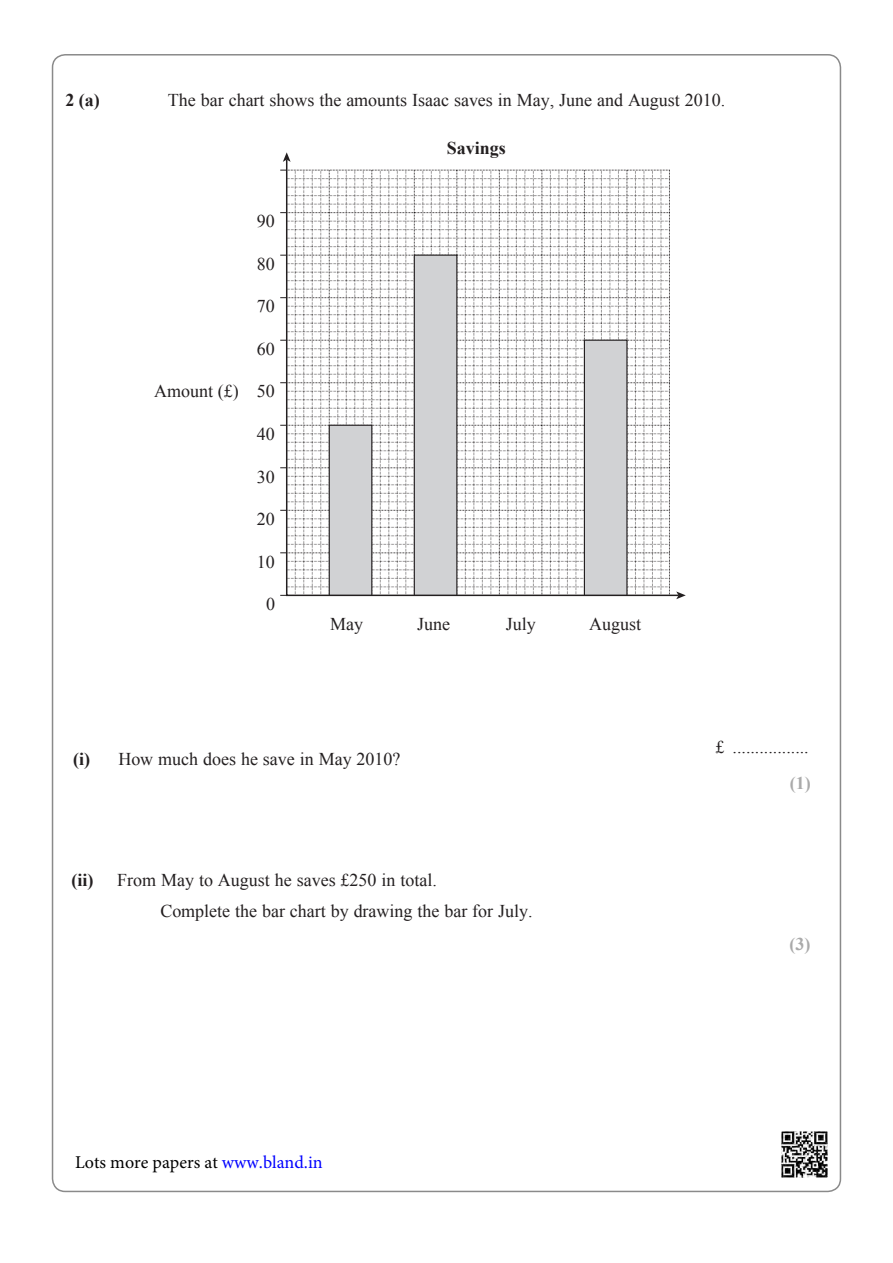
<style>
.page{position:relative;width:893px;height:1263px;background:#fff}
.page>*{position:absolute;margin:0;border:0;box-sizing:border-box;transform-origin:0 0}
.t1{font:18px/30.3px "Times New Roman";color:#231f20}
.t2{font:18px "Minion Pro";color:#000}
.t3{font:700 18px "Times New Roman";color:#231f20}
.t4{font:700 18px "Times New Roman";color:#aaa}
.s1{font-weight:700}
.s2{color:#00f}
</style>
<div class="page">
<img style="left:782px;top:1131px;width:46px;height:46px">
<svg style="left:283px;top:152px;width:6px;height:10px"></svg>
<svg style="left:676px;top:593px;width:10px;height:6px"></svg>
<svg style="left:285px;top:158px;width:395px;height:439px"></svg>
<p class="t3" style="left:66px;top:87px;width:36px">2 (a)</p>
<p class="t1" style="left:168px;top:84px;width:559px">The bar chart shows the amounts Isaac saves in May, June and August 2010.</p>
<p class="t1" style="left:154px;top:376px;width:86px">Amount (£)</p>
<p class="t1" style="left:257px;top:205px;width:20px">90</p>
<p class="t1" style="left:257px;top:248px;width:20px">80</p>
<p class="t1" style="left:257px;top:290px;width:20px">70</p>
<p class="t1" style="left:257px;top:333px;width:20px">60</p>
<p class="t1" style="left:257px;top:376px;width:20px">50</p>
<p class="t1" style="left:257px;top:418px;width:20px">40</p>
<p class="t1" style="left:257px;top:461px;width:20px">30</p>
<p class="t1" style="left:257px;top:503px;width:20px">20</p>
<p class="t1" style="left:257px;top:546px;width:20px">10</p>
<p class="t1" style="left:266px;top:589px;width:10px">0</p>
<p class="t3" style="left:447px;top:135px;width:61px">Savings</p>
<p class="t1" style="left:330px;top:608px;width:34px">May</p>
<p class="t1" style="left:417px;top:608px;width:34px">June</p>
<p class="t1" style="left:506px;top:608px;width:32px">July</p>
<p class="t1" style="left:589px;top:608px;width:54px">August</p>
<p class="t1" style="left:73px;top:744px;width:329px"><span class="s1">(i)</span> How much does he save in May 2010?</p>
<p class="t1" style="left:160px;top:865px;width:374px;text-indent:-89px"><span class="s1">(ii)</span> From May to August he saves £250 in total.<br>Complete the bar chart by drawing the bar for July.</p>
<p class="t1" style="left:716px;top:731px;width:95px">£ .................</p>
<p class="t4" style="left:790px;top:770px;width:22px">(1)</p>
<p class="t4" style="left:789px;top:931px;width:22px">(3)</p>
<p class="t2" style="left:75px;top:1150px;width:249px">Lots more papers at <span class="s2">www.bland.in</span></p>
</div>
